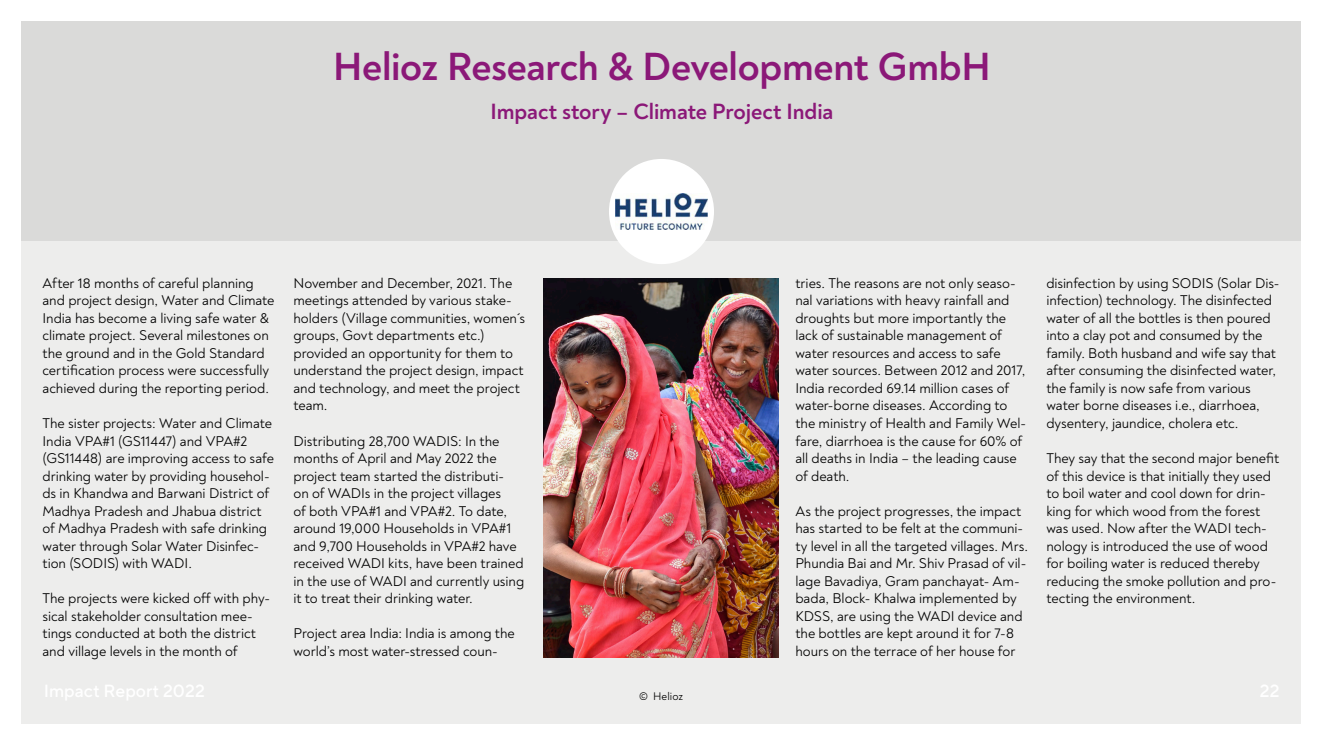
<style>
.page{position:relative;width:1323px;height:745px;background:#fff}
.page>*{position:absolute;margin:0;border:0;box-sizing:border-box;transform-origin:0 0}
.text_44_pt_light{font:700 40px "Noah";letter-spacing:-.01em;color:#8b1878}
.text_44_pt_light-2{font:700 22.5px "Noah";letter-spacing:-.005em;color:#8b1878}
.text_44_pt_light-3{font:14.38px/17.5px "Noah";letter-spacing:-.005em;color:#000}
.text_44_pt_light-4{font:11.25px "Noah";letter-spacing:.005em;color:#000}
</style>
<div class="page">
<div style="left:21px;top:241px;width:1279px;height:482px;background:#ededec"></div>
<div style="left:21px;top:21px;width:1280px;height:220px;background:#dadad9"></div>
<div style="left:609px;top:159px;width:105px;height:105px;background:#fff;border-radius:50%"></div>
<img style="left:615px;top:193px;width:93px;height:36px">
<img style="left:543px;top:278px;width:236px;height:379px">
<p class="text_44_pt_light" style="left:333px;top:41px;width:659px">Helioz Research &amp; Development GmbH</p>
<p class="text_44_pt_light-2" style="left:490px;top:97px;width:345px">Impact story – Climate Project India</p>
<p class="text_44_pt_light-3" style="left:43px;top:274px;width:234px">After 18 months of careful planning and project design, Water and Climate India has become a living safe water &amp; climate project. Several milestones on the ground and in the Gold Standard certification process were successfully achieved during the reporting period.</p>
<p class="text_44_pt_light-3" style="left:43px;top:414px;width:233px">The sister projects: Water and Climate India VPA#1 (GS11447) and VPA#2 (GS11448) are improving access to safe drinking water by providing househol&shy;ds in Khandwa and Barwani District of Madhya Pradesh and Jhabua district of Madhya Pradesh with safe drinking water through Solar Water Disinfec&shy;tion (SODIS) with WADI.</p>
<p class="text_44_pt_light-3" style="left:43px;top:589px;width:229px">The projects were kicked off with phy&shy;sical stakeholder consultation mee&shy;tings conducted at both the district and village levels in the month of</p>
<p class="text_44_pt_light-3" style="left:293px;top:274px;width:233px">November and December, 2021. The meetings attended by various stake&shy;holders (Village communities, women´s groups, Govt departments etc.) provided an opportunity for them to understand the project design, impact and technology, and meet the project team.</p>
<p class="text_44_pt_light-3" style="left:293px;top:432px;width:207px">Distributing 28,700 WADIS: In the months of April and May 2022 the</p>
<p class="text_44_pt_light-3" style="left:293px;top:467px;width:232px">project team started the distributi-<br>on of WADIs in the project villages<br>of both VPA#1 and VPA#2. To date, around 19,000 Households in VPA#1 and 9,700 Households in VPA#2 have received WADI kits, have been trained in the use of WADI and currently using it to treat their drinking water.</p>
<p class="text_44_pt_light-3" style="left:293px;top:624px;width:223px">Project area India: India is among the world’s most water-stressed coun-</p>
<p class="text_44_pt_light-4" style="left:639px;top:688px;width:45px">© Helioz</p>
<p class="text_44_pt_light-3" style="left:795px;top:274px;width:232px">tries. The reasons are not only seaso&shy;nal variations with heavy rainfall and droughts but more importantly the lack of sustainable management of water resources and access to safe water sources. Between 2012 and 2017, India recorded 69.14 million cases of water-borne diseases. According to the ministry of Health and Family Wel&shy;fare, diarrhoea is the cause for 60% of all deaths in India – the leading cause of death.</p>
<p class="text_44_pt_light-3" style="left:795px;top:502px;width:234px">As the project progresses, the impact has started to be felt at the communi&shy;ty level in all the targeted villages. Mrs.<br>Phundia Bai and Mr. Shiv Prasad of vil&shy;lage Bavadiya, Gram panchayat- Am&shy;bada, Block- Khalwa implemented by KDSS, are using the WADI device and the bottles are kept around it for 7-8 hours on the terrace of her house for</p>
<p class="text_44_pt_light-3" style="left:1046px;top:274px;width:235px">disinfection by using SODIS (Solar Dis&shy;infection) technology. The disinfected water of all the bottles is then poured into a clay pot and consumed by the family. Both husband and wife say that after consuming the disinfected water, the family is now safe from various water borne diseases i.e., diarrhoea, dysentery, jaundice, cholera etc.</p>
<p class="text_44_pt_light-3" style="left:1046px;top:449px;width:234px">They say that the second major benefit of this device is that initially they used to boil water and cool down for drin&shy;king for which wood from the forest was used. Now after the WADI tech&shy;nology is introduced the use of wood for boiling water is reduced thereby reducing the smoke pollution and pro&shy;tecting the environment.</p>
</div>
